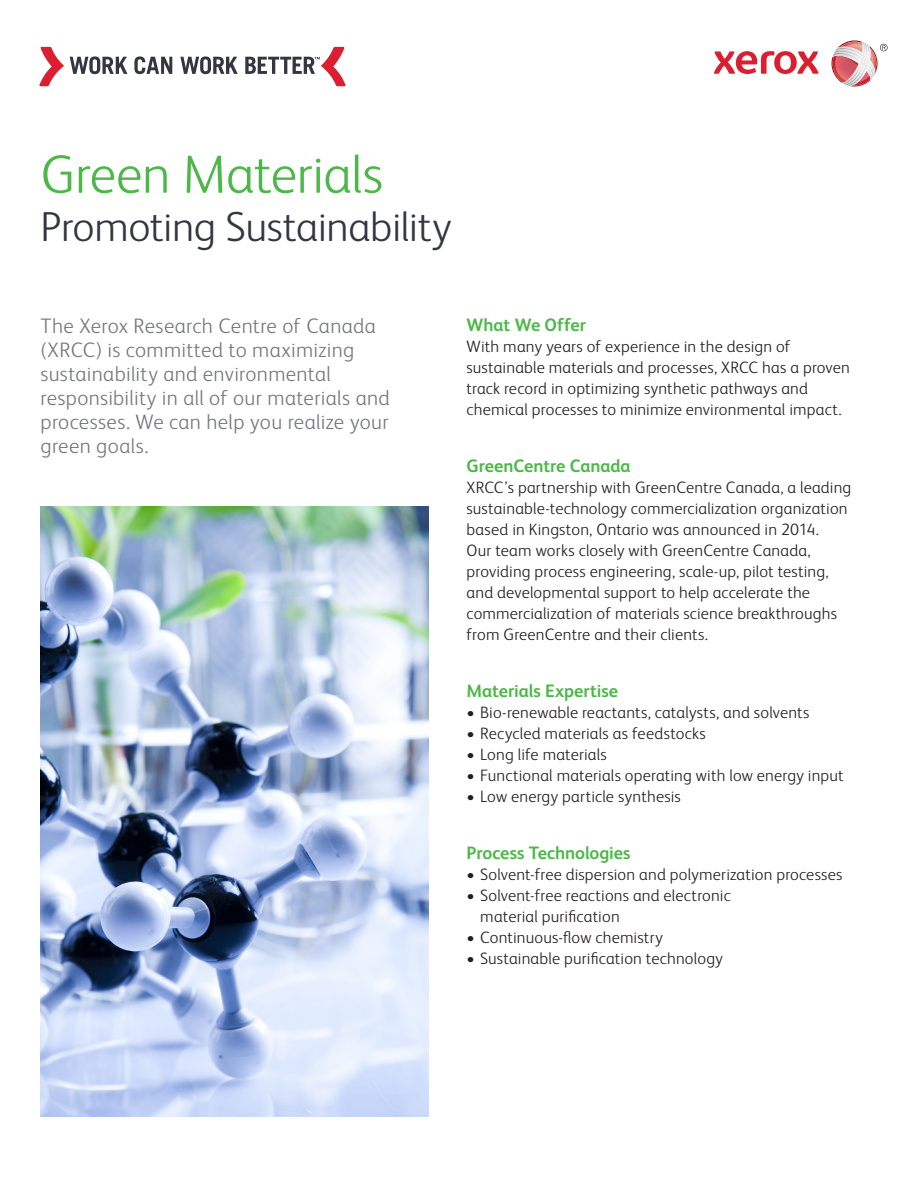
<style>
.page{position:relative;width:918px;height:1188px;background:#fff}
.page>*{position:absolute;margin:0;border:0;box-sizing:border-box;transform-origin:0 0}
.Headline{font:300 54px "Xerox Sans";letter-spacing:-.01em;color:#4cb848}
.Headline-2{font:300 42px "Xerox Sans";letter-spacing:-.01em;color:#323640}
.Intro___65K{font:300 21px/24px "Xerox Sans";letter-spacing:.015em;color:#76787b}
.Body_Subhead{font:700 18px "Xerox Sans";color:#4cb848}
.Body_Subhead-2{font:300 16.5px/21px "Xerox Sans";letter-spacing:.01em;color:#231f20}
</style>
<div class="page">
<svg style="left:70px;top:56px;width:57px;height:18px"></svg>
<svg style="left:134px;top:56px;width:38px;height:18px"></svg>
<svg style="left:180px;top:56px;width:58px;height:18px"></svg>
<svg style="left:39px;top:47px;width:25px;height:39px"></svg>
<svg style="left:245px;top:47px;width:101px;height:39px"></svg>
<img style="left:40px;top:507px;width:389px;height:610px">
<svg style="left:714px;top:51px;width:105px;height:23px"></svg>
<svg style="left:831px;top:40px;width:57px;height:47px"></svg>
<p class="Headline" style="left:40px;top:139px;width:344px">Green Materials</p>
<p class="Headline-2" style="left:40px;top:199px;width:412px">Promoting Sustainability</p>
<p class="Intro___65K" style="left:40px;top:313px;width:351px">The Xerox Research Centre of Canada (XRCC) is committed to maximizing sustainability and environmental responsibility in all of our materials and processes. We can help you realize your green goals.</p>
<p class="Body_Subhead" style="left:467px;top:313px;width:121px">What We Offer</p>
<p class="Body_Subhead-2" style="left:467px;top:335px;width:385px">With many years of experience in the design of sustainable materials and processes, XRCC has a proven track record in optimizing synthetic pathways and chemical processes to minimize environmental impact.</p>
<p class="Body_Subhead" style="left:467px;top:454px;width:166px">GreenCentre Canada</p>
<p class="Body_Subhead-2" style="left:467px;top:476px;width:386px">XRCC’s partnership with GreenCentre Canada, a leading sustainable-technology commercialization organization based in Kingston, Ontario was announced in 2014.<br>Our team works closely with GreenCentre Canada, providing process engineering, scale-up, pilot testing, and developmental support to help accelerate the commercialization of materials science breakthroughs from GreenCentre and their clients.</p>
<p class="Body_Subhead" style="left:467px;top:679px;width:153px">Materials Expertise</p>
<p class="Body_Subhead-2" style="left:467px;top:701px;width:345px">• Bio-renewable reactants, catalysts, and solvents</p>
<p class="Body_Subhead-2" style="left:467px;top:722px;width:241px">• Recycled materials as feedstocks</p>
<p class="Body_Subhead-2" style="left:467px;top:743px;width:142px">• Long life materials</p>
<p class="Body_Subhead-2" style="left:467px;top:764px;width:379px">• Functional materials operating with low energy input</p>
<p class="Body_Subhead-2" style="left:467px;top:785px;width:216px">• Low energy particle synthesis</p>
<p class="Body_Subhead" style="left:467px;top:841px;width:166px">Process Technologies</p>
<p class="Body_Subhead-2" style="left:467px;top:863px;width:377px">• Solvent-free dispersion and polymerization processes</p>
<p class="Body_Subhead-2" style="left:480px;top:884px;width:252px;text-indent:-14px">• Solvent-free reactions and electronic material purification</p>
<p class="Body_Subhead-2" style="left:467px;top:926px;width:198px">• Continuous-flow chemistry</p>
<p class="Body_Subhead-2" style="left:467px;top:947px;width:258px">• Sustainable purification technology</p>
</div>
